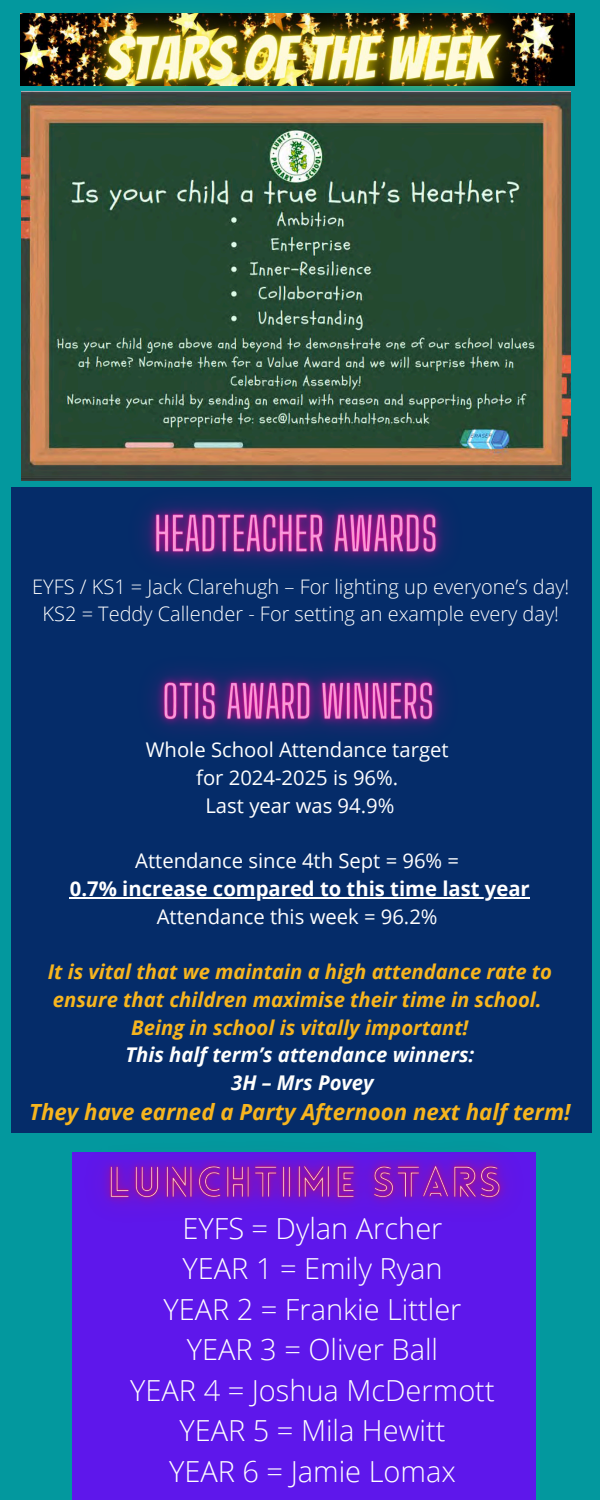
<style>
.page{position:relative;width:600px;height:1500px;background:#03989e}
.page>*{position:absolute;margin:0;border:0;box-sizing:border-box;transform-origin:0 0}
.t1{font:300 29px/40.5px "Open Sans";color:#fff;text-align:center}
.t2{font:italic 700 22.3px "Open Sans";color:#f7b51e}
.t3{font:italic 700 20.3px/27.7px "Open Sans";color:#f7b51e;text-align:center}
.t4{font:20.3px "Open Sans";color:#fff}
.t5{font:700 20.3px "Open Sans";color:#fff}
.t6{font:300 20px "Open Sans";color:#fff}
.s1{color:#fefefc}
</style>
<div class="page">
<div style="left:11px;top:487px;width:580px;height:645px;background:#052c69"></div>
<img style="left:27px;top:13px;width:548px;height:78px">
<img style="left:152px;top:670px;width:292px;height:61px">
<hr style="left:70px;top:897px;width:460px;height:2px;background:#fff">
<div style="left:72px;top:1153px;width:464px;height:347px;background:#5e17eb"></div>
<img style="left:54px;top:1132px;width:502px;height:73px">
<img style="left:22px;top:91px;width:549px;height:390px">
<img style="left:102px;top:455px;width:388px;height:109px">
<h5 class="t6" style="left:32px;top:572px;width:539px">EYFS / KS1 = Jack Clarehugh – For lighting up everyone’s day!</h5>
<h4 class="t6" style="left:43px;top:600px;width:518px">KS2 = Teddy Callender - For setting an example every day!</h4>
<p class="t4" style="left:146px;top:736px;width:304px">Whole School Attendance target</p>
<p class="t4" style="left:196px;top:763px;width:204px">for 2024-2025 is 96%.</p>
<p class="t4" style="left:205px;top:791px;width:190px">Last year was 94.9%</p>
<p class="t4" style="left:135px;top:847px;width:325px">Attendance since 4th Sept = 96% =</p>
<p class="t5" style="left:70px;top:874px;width:461px">0.7% increase compared to this time last year</p>
<p class="t4" style="left:157px;top:902px;width:282px">Attendance this week = 96.2%</p>
<p class="t3" style="left:48px;top:958px;width:506px">It is vital that we maintain a high attendance rate to ensure that children maximise their time in school.<br>Being in school is vitally important!<br><span class="s1">This half term’s attendance winners:<br>3H – Mrs Povey</span></p>
<p class="t2" style="left:29px;top:1096px;width:543px">They have earned a Party Afternoon next half term!</p>
<p class="t1" style="left:130px;top:1207px;width:366px">EYFS = Dylan Archer<br>YEAR 1 = Emily Ryan<br>YEAR 2 = Frankie Littler<br>YEAR 3 = Oliver Ball<br>YEAR 4 = Joshua McDermott<br>YEAR 5 = Mila Hewitt<br>YEAR 6 = Jamie Lomax</p>
</div>
